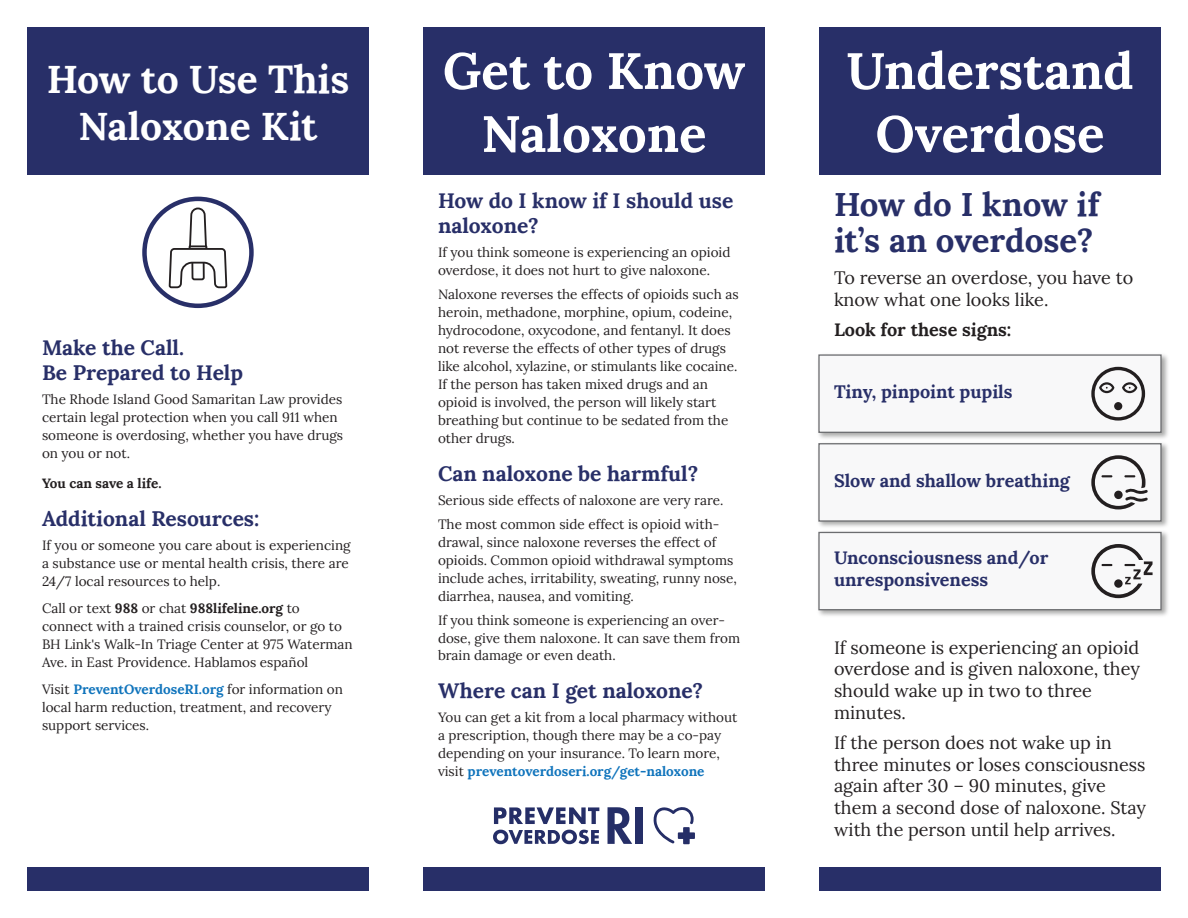
<style>
.page{position:relative;width:1188px;height:918px;background:#fff}
.page>*{position:absolute;margin:0;border:0;box-sizing:border-box;transform-origin:0 0}
.t1{font:700 51px/63px "Lora";color:#fff;text-align:center}
.t2{font:700 39px/46.8px "Lora";color:#fff;text-align:center}
.t3{font:700 33px/36px "Lora";color:#282f68}
.t4{font:700 21px/25.2px "Lora";color:#282f68}
.t5{font:18px/21.6px "Lora";color:#231f20}
.t6{font:700 18px/21.6px "Lora";color:#282f68}
.t7{font:700 18px "Lora";color:#231f20}
.t8{font:13.5px/18px "Lora";color:#231f20}
.t9{font:700 13.5px "Lora";color:#231f20}
.s1{font-weight:700}
.s2{font-weight:700;color:#1074bc}
</style>
<div class="page">
<div style="left:819px;top:27px;width:342px;height:148px;background:#282f68"></div>
<div style="left:819px;top:867px;width:342px;height:24px;background:#282f68"></div>
<div style="left:423px;top:867px;width:342px;height:24px;background:#282f68"></div>
<div style="left:423px;top:27px;width:342px;height:148px;background:#282f68"></div>
<div style="left:27px;top:867px;width:342px;height:24px;background:#282f68"></div>
<div style="left:27px;top:27px;width:342px;height:148px;background:#282f68"></div>
<img style="left:819px;top:354px;width:349px;height:85px">
<div style="left:818px;top:354px;width:344px;height:79px;background:#f8f8f9;border:1px solid #6c6d70"></div>
<img style="left:819px;top:443px;width:349px;height:84px">
<div style="left:818px;top:443px;width:344px;height:79px;background:#f8f8f9;border:1px solid #6c6d70"></div>
<img style="left:818px;top:531px;width:350px;height:85px">
<div style="left:818px;top:532px;width:344px;height:78px;background:#f8f8f9;border:1px solid #6c6d70"></div>
<svg style="left:1091px;top:455px;width:57px;height:54px"></svg>
<svg style="left:1091px;top:367px;width:54px;height:54px"></svg>
<svg style="left:1091px;top:544px;width:62px;height:54px"></svg>
<svg style="left:168px;top:196px;width:60px;height:113px"></svg>
<div style="left:142px;top:197px;width:112px;height:111px;border:4px solid #282f68;border-radius:50%"></div>
<svg style="left:494px;top:807px;width:105px;height:17px"></svg>
<svg style="left:493px;top:830px;width:106px;height:14px"></svg>
<svg style="left:608px;top:807px;width:24px;height:37px"></svg>
<div style="left:636px;top:807px;width:7px;height:37px;background:#252e67"></div>
<svg style="left:653px;top:807px;width:42px;height:37px"></svg>
<h2 class="t2" style="left:47px;top:52px;width:304px">How to Use This<br>Naloxone Kit</h2>
<h3 class="t4" style="left:42px;top:333px;width:203px">Make the Call.<br>Be Prepared to Help</h3>
<p class="t8" style="left:42px;top:390px;width:303px">The Rhode Island Good Samaritan Law provides certain legal protection when you call 911 when someone is overdosing, whether you have drugs on you or not.</p>
<p class="t9" style="left:42px;top:472px;width:121px">You can save a life.</p>
<h3 class="t4" style="left:42px;top:503px;width:219px">Additional Resources:</h3>
<p class="t8" style="left:42px;top:535px;width:310px">If you or someone you care about is experiencing a substance use or mental health crisis, there are<br>24/7 local resources to help.</p>
<p class="t8" style="left:42px;top:598px;width:312px">Call or text <span class="s1">988</span> or chat <span class="s1">988lifeline.org</span> to connect with a trained crisis counselor, or go to BH Link's Walk-In Triage Center at 975 Waterman Ave. in East Providence. Hablamos español</p>
<p class="t8" style="left:42px;top:679px;width:302px">Visit <span class="s2">PreventOverdoseRI.org</span> for information on local harm reduction, treatment, and recovery support services.</p>
<h1 class="t1" style="left:443px;top:34px;width:304px">Get to Know<br>Naloxone</h1>
<h3 class="t4" style="left:438px;top:186px;width:297px">How do I know if I should use naloxone?</h3>
<p class="t8" style="left:438px;top:243px;width:294px">If you think someone is experiencing an opioid overdose, it does not hurt to give naloxone.</p>
<p class="t8" style="left:438px;top:285px;width:302px">Naloxone reverses the effects of opioids such as heroin, methadone, morphine, opium, codeine, hydrocodone, oxycodone, and fentanyl. It does not reverse the effects of other types of drugs like alcohol, xylazine, or stimulants like cocaine.<br>If the person has taken mixed drugs and an opioid is involved, the person will likely start breathing but continue to be sedated from the other drugs.</p>
<h3 class="t4" style="left:438px;top:458px;width:262px">Can naloxone be harmful?</h3>
<p class="t8" style="left:438px;top:487px;width:287px;line-height:24px">Serious side effects of naloxone are very rare.<br>The most common side effect is opioid with-</p>
<p class="t8" style="left:438px;top:532px;width:300px">drawal, since naloxone reverses the effect of opioids. Common opioid withdrawal symptoms include aches, irritability, sweating, runny nose, diarrhea, nausea, and vomiting.</p>
<p class="t8" style="left:438px;top:610px;width:304px">If you think someone is experiencing an over&shy;dose, give them naloxone. It can save them from brain damage or even death.</p>
<h3 class="t4" style="left:438px;top:675px;width:266px">Where can I get naloxone?</h3>
<p class="t8" style="left:438px;top:707px;width:301px">You can get a kit from a local pharmacy without a prescription, though there may be a co-pay depending on your insurance. To learn more, visit <span class="s2">preventoverdoseri.org/get-naloxone</span></p>
<h1 class="t1" style="left:846px;top:34px;width:289px">Understand<br>Overdose</h1>
<h3 class="t3" style="left:834px;top:183px;width:267px">How do I know if it’s an overdose?</h3>
<h3 class="t5" style="left:834px;top:266px;width:301px">To reverse an overdose, you have to know what one looks like.</h3>
<h3 class="t7" style="left:834px;top:315px;width:179px">Look for these signs:</h3>
<h3 class="t6" style="left:834px;top:379px;width:180px">Tiny, pinpoint pupils</h3>
<h3 class="t6" style="left:834px;top:468px;width:237px">Slow and shallow breathing</h3>
<h3 class="t6" style="left:834px;top:545px;width:216px">Unconsciousness and/or unresponsiveness</h3>
<h3 class="t5" style="left:834px;top:635px;width:307px">If someone is experiencing an opioid overdose and is given naloxone, they should wake up in two to three minutes.</h3>
<h3 class="t5" style="left:834px;top:731px;width:313px">If the person does not wake up in three minutes or loses consciousness again after 30 – 90 minutes, give them a second dose of naloxone. Stay with the person until help arrives.</h3>
</div>
